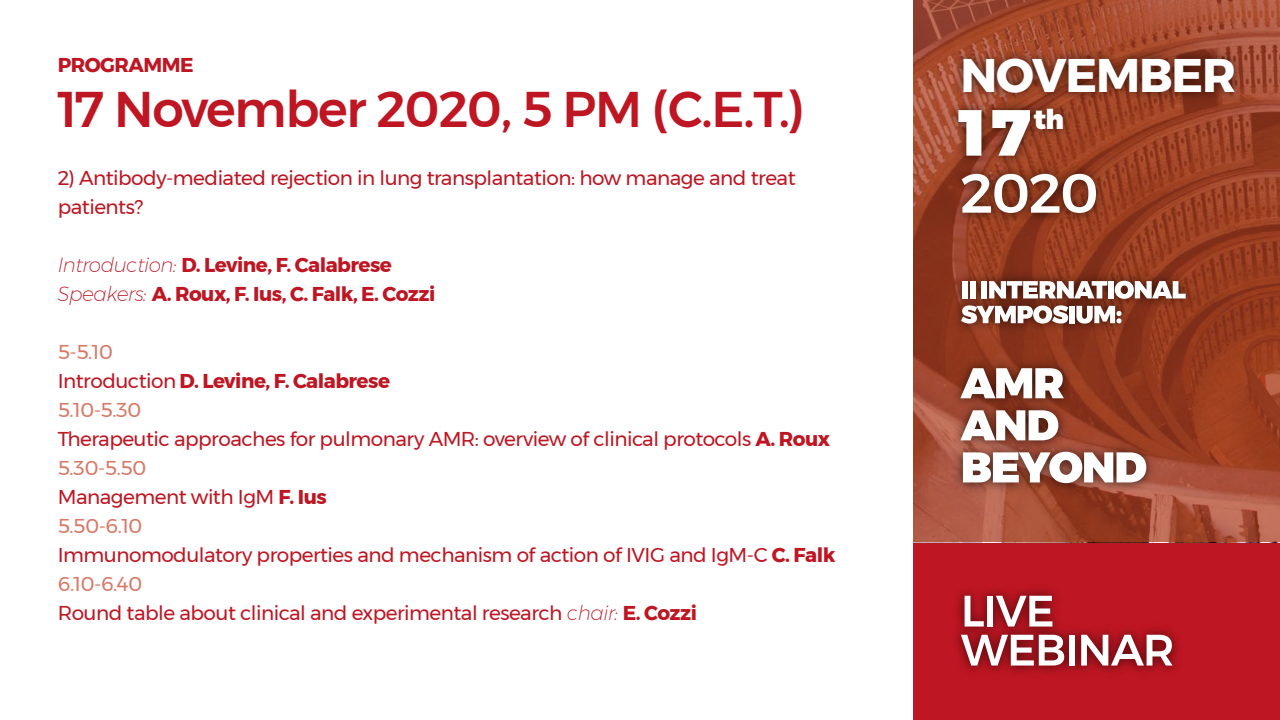
<style>
.page{position:relative;width:1280px;height:720px;background:#fff}
.page>*{position:absolute;margin:0;border:0;box-sizing:border-box;transform-origin:0 0}
.t1{font:900 65px "Montserrat";color:#fff}
.t2{font:500 55px "Montserrat";color:#fff}
.t3{font:500 50px "Montserrat";letter-spacing:-.025em;color:#be1622}
.t4{font:700 47px "Montserrat";letter-spacing:-.025em;color:#fff}
.t5{font:900 27px "Montserrat";color:#fff}
.t6{font:20px/29px "Montserrat";letter-spacing:-.025em;color:#be1622}
.t7{font:700 20px/29px "Montserrat";letter-spacing:-.025em;color:#be1622}
.s1{font-weight:200;font-style:italic}
.s2{color:#d77a68}
.s3{font-weight:700}
</style>
<div class="page">
<div style="left:913px;top:541px;width:367px;height:179px;background:#be1622"></div>
<svg style="left:913px;top:0;width:367px;height:542px;background:#a1482f"></svg>
<img style="left:945px;top:266px;width:256px;height:232px">
<div style="left:962px;top:281px;width:6px;height:17px;background:#fff"></div>
<div style="left:970px;top:281px;width:5px;height:17px;background:#fff"></div>
<div style="left:982px;top:281px;width:5px;height:17px;background:#fff"></div>
<svg style="left:989px;top:281px;width:118px;height:17px"></svg>
<div style="left:1108px;top:281px;width:6px;height:17px;background:#fff"></div>
<svg style="left:1115px;top:281px;width:71px;height:18px"></svg>
<svg style="left:961px;top:305px;width:107px;height:19px"></svg>
<div style="left:1069px;top:306px;width:6px;height:17px;background:#fff"></div>
<svg style="left:1076px;top:306px;width:46px;height:18px"></svg>
<svg style="left:960px;top:368px;width:104px;height:30px"></svg>
<svg style="left:960px;top:410px;width:98px;height:30px"></svg>
<svg style="left:963px;top:452px;width:183px;height:31px"></svg>
<img style="left:956px;top:589px;width:223px;height:84px">
<svg style="left:965px;top:596px;width:19px;height:31px"></svg>
<div style="left:987px;top:596px;width:6px;height:31px;background:#fff"></div>
<svg style="left:996px;top:596px;width:56px;height:31px;background:#c2797e"></svg>
<svg style="left:961px;top:635px;width:103px;height:31px;background:#c58488"></svg>
<div style="left:1069px;top:635px;width:6px;height:31px;background:#fff"></div>
<svg style="left:1081px;top:635px;width:92px;height:31px;background:#c58388"></svg>
<img style="left:943px;top:37px;width:337px;height:229px">
<p class="t7" style="left:58px;top:50px;width:137px">PROGRAMME</p>
<h3 class="t3" style="left:58px;top:70px;width:748px">17 November 2020, 5 PM (C.E.T.)</h3>
<p class="t6" style="left:58px;top:163px;width:739px">2) Antibody-mediated rejection in lung transplantation: how manage and treat patients?</p>
<p class="t7" style="left:58px;top:250px;width:379px"><span class="s1">Introduction:</span> D. Levine, F. Calabrese<br><span class="s1">Speakers:</span> A. Roux, F. Ius, C. Falk, E. Cozzi</p>
<p class="t6" style="left:58px;top:337px;width:779px"><span class="s2">5-5.10<br></span>Introduction <span class="s3">D. Levine, F. Calabrese<br></span><span class="s2">5.10-5.30<br></span>Therapeutic approaches for pulmonary AMR: overview of clinical protocols <span class="s3">A. Roux </span><span class="s2">5.30-5.50<br></span>Management with IgM <span class="s3">F. Ius<br></span><span class="s2">5.50-6.10<br></span>Immunomodulatory properties and mechanism of action of IVIG and IgM-C <span class="s3">C. Falk </span><span class="s2">6.10-6.40<br></span>Round table about clinical and experimental research <span class="s1">chair:</span> <span class="s3">E. Cozzi</span></p>
<h3 class="t4" style="left:960px;top:37px;width:277px">NOVEMBER</h3>
<h1 class="t1" style="left:960px;top:79px;width:72px">17</h1>
<h3 class="t5" style="left:1034px;top:97px;width:32px">th</h3>
<h2 class="t2" style="left:960px;top:150px;width:140px">2020</h2>
</div>
